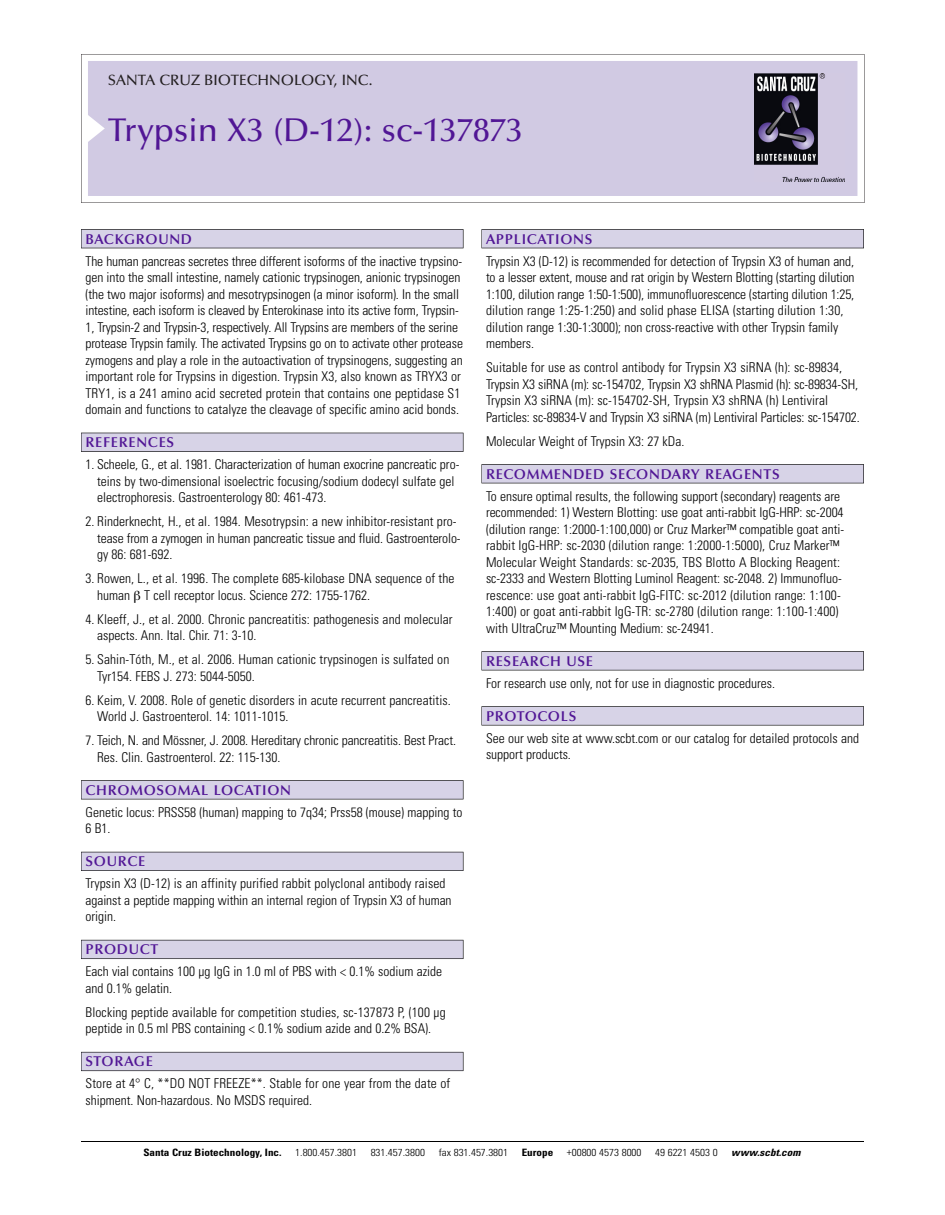
<style>
.page{position:relative;width:945px;height:1215px;background:#fff}
.page>*{position:absolute;margin:0;border:0;box-sizing:border-box;transform-origin:0 0}
.t1{font:500 33px "Optima";color:#511695}
.t2{font:500 15px "Optima";color:#231f20}
.t3{font:600 14.25px "Optima";letter-spacing:.05em;color:#511695}
.t4{font:300 condensed 13.5px/16.5px "Univers";color:#000}
.t5{font:300 condensed 10.2px "Univers";color:#000;scale:1.1 1}
.t6{font:700 condensed 10.2px "Univers";color:#000;scale:1.1 1}
.t7{font:italic 700 condensed 10.2px "Univers";letter-spacing:.005em;color:#000;scale:1.1 1}
</style>
<div class="page">
<svg style="left:81px;top:54px;width:783px;height:149px"></svg>
<div style="left:88px;top:61px;width:769px;height:135px;background:#d1cae3"></div>
<img style="left:755px;top:74px;width:90px;height:108px">
<div style="left:81px;top:229px;width:382px;height:19px;background:#525156"></div>
<div style="left:81px;top:230px;width:382px;height:18px;background:#d7d3e7"></div>
<div style="left:81px;top:433px;width:382px;height:19px;background:#515055"></div>
<div style="left:81px;top:433px;width:382px;height:18px;background:#d7d3e7"></div>
<div style="left:81px;top:780px;width:382px;height:19px;background:#545357"></div>
<div style="left:81px;top:781px;width:382px;height:18px;background:#d7d3e7"></div>
<div style="left:81px;top:852px;width:382px;height:19px;background:#54535a"></div>
<div style="left:81px;top:852px;width:382px;height:18px;background:#d7d3e7"></div>
<div style="left:81px;top:940px;width:382px;height:19px;background:#5b5a62"></div>
<div style="left:81px;top:940px;width:382px;height:18px;background:#d7d3e7"></div>
<div style="left:81px;top:1052px;width:382px;height:19px;background:#66646e"></div>
<div style="left:81px;top:1052px;width:382px;height:18px;background:#d7d3e7"></div>
<div style="left:482px;top:229px;width:382px;height:19px;background:#525156"></div>
<div style="left:482px;top:230px;width:381px;height:18px;background:#d7d3e7"></div>
<div style="left:482px;top:464px;width:382px;height:19px;background:#525155"></div>
<div style="left:482px;top:465px;width:381px;height:18px;background:#d7d3e7"></div>
<div style="left:482px;top:651px;width:382px;height:19px;background:#545357"></div>
<div style="left:482px;top:652px;width:381px;height:18px;background:#d7d3e7"></div>
<div style="left:482px;top:706px;width:382px;height:19px;background:#575759"></div>
<div style="left:482px;top:707px;width:381px;height:18px;background:#d7d3e7"></div>
<hr style="left:81px;top:1141px;width:783px;height:1px;background:#000">
<p class="t2" style="left:108px;top:74px;width:266px">SANTA CRUZ BIOTECHNOLOGY, INC.</p>
<h1 class="t1" style="left:108px;top:117px;width:416px">Trypsin X3 (D-12): sc-137873</h1>
<p class="t3" style="left:86px;top:233px;width:108px">BACKGROUND</p>
<p class="t4" style="left:86px;top:254px;width:379px">The human pancreas secretes three different isoforms of the inactive trypsino&shy;gen into the small intestine, namely cationic trypsinogen, anionic trypsinogen (the two major isoforms) and mesotrypsinogen (a minor isoform). In the small intestine, each isoform is cleaved by Enterokinase into its active form, Trypsin-1, Trypsin-2 and Trypsin-3, respectively. All Trypsins are members of the serine protease Trypsin family. The activated Trypsins go on to activate other protease zymogens and play a role in the autoactivation of trypsinogens, suggesting an important role for Trypsins in digestion. Trypsin X3, also known as TRYX3 or TRY1, is a 241 amino acid secreted protein that contains one peptidase S1 domain and functions to catalyze the cleavage of specific amino acid bonds.</p>
<p class="t3" style="left:86px;top:437px;width:90px">REFERENCES</p>
<p class="t4" style="left:97px;top:457px;width:364px;text-indent:-12px">1. Scheele, G., et al. 1981. Characterization of human exocrine pancreatic pro&shy;teins by two-dimensional isoelectric focusing/sodium dodecyl sulfate gel electrophoresis. Gastroenterology 80: 461-473.</p>
<p class="t4" style="left:97px;top:514px;width:365px;text-indent:-12px">2. Rinderknecht, H., et al. 1984. Mesotrypsin: a new inhibitor-resistant pro&shy;tease from a zymogen in human pancreatic tissue and fluid. Gastroenterolo&shy;gy 86: 681-692.</p>
<p class="t4" style="left:97px;top:571px;width:359px;text-indent:-12px">3. Rowen, L., et al. 1996. The complete 685-kilobase DNA sequence of the human T cell receptor locus. Science 272: 1755-1762.</p>
<p class="t4" style="left:97px;top:612px;width:357px;text-indent:-12px">4. Kleeff, J., et al. 2000. Chronic pancreatitis: pathogenesis and molecular aspects. Ann. Ital. Chir. 71: 3-10.</p>
<p class="t4" style="left:97px;top:652px;width:354px;text-indent:-12px">5. Sahin-Tóth, M., et al. 2006. Human cationic trypsinogen is sulfated on<br>Tyr154. FEBS J. 273: 5044-5050.</p>
<p class="t4" style="left:97px;top:693px;width:355px;text-indent:-12px">6. Keim, V. 2008. Role of genetic disorders in acute recurrent pancreatitis.<br>World J. Gastroenterol. 14: 1011-1015.</p>
<p class="t4" style="left:97px;top:733px;width:361px;text-indent:-12px">7. Teich, N. and Mössner, J. 2008. Hereditary chronic pancreatitis. Best Pract.<br>Res. Clin. Gastroenterol. 22: 115-130.</p>
<p class="t3" style="left:86px;top:784px;width:207px">CHROMOSOMAL LOCATION</p>
<p class="t4" style="left:86px;top:805px;width:378px">Genetic locus: PRSS58 (human) mapping to 7q34; Prss58 (mouse) mapping to<br>6 B1.</p>
<p class="t3" style="left:86px;top:856px;width:61px">SOURCE</p>
<p class="t4" style="left:86px;top:876px;width:368px">Trypsin X3 (D-12) is an affinity purified rabbit polyclonal antibody raised against a peptide mapping within an internal region of Trypsin X3 of human origin.</p>
<p class="t3" style="left:86px;top:944px;width:74px">PRODUCT</p>
<p class="t4" style="left:86px;top:964px;width:358px">Each vial contains 100 µg IgG in 1.0 ml of PBS with &lt; 0.1% sodium azide and 0.1% gelatin.</p>
<p class="t4" style="left:86px;top:1005px;width:362px">Blocking peptide available for competition studies, sc-137873 P, (100 µg peptide in 0.5 ml PBS containing &lt; 0.1% sodium azide and 0.2% BSA).</p>
<p class="t3" style="left:86px;top:1056px;width:69px">STORAGE</p>
<p class="t4" style="left:86px;top:1076px;width:366px">Store at 4° C, **DO NOT FREEZE**. Stable for one year from the date of shipment. Non-hazardous. No MSDS required.</p>
<p class="t3" style="left:486px;top:233px;width:108px">APPLICATIONS</p>
<p class="t4" style="left:486px;top:254px;width:370px">Trypsin X3 (D-12) is recommended for detection of Trypsin X3 of human and, to a lesser extent, mouse and rat origin by Western Blotting (starting dilution 1:100, dilution range 1:50-1:500), immunofluorescence (starting dilution 1:25, dilution range 1:25-1:250) and solid phase ELISA (starting dilution 1:30, dilution range 1:30-1:3000); non cross-reactive with other Trypsin family members.</p>
<p class="t4" style="left:486px;top:360px;width:375px">Suitable for use as control antibody for Trypsin X3 siRNA (h): sc-89834, Trypsin X3 siRNA (m): sc-154702, Trypsin X3 shRNA Plasmid (h): sc-89834-SH, Trypsin X3 siRNA (m): sc-154702-SH, Trypsin X3 shRNA (h) Lentiviral Particles: sc-89834-V and Trypsin X3 siRNA (m) Lentiviral Particles: sc-154702.</p>
<p class="t4" style="left:486px;top:434px;width:200px">Molecular Weight of Trypsin X3: 27 kDa.</p>
<p class="t3" style="left:486px;top:468px;width:295px">RECOMMENDED SECONDARY REAGENTS</p>
<p class="t4" style="left:486px;top:489px;width:360px">To ensure optimal results, the following support (secondary) reagents are recommended: 1) Western Blotting: use goat anti-rabbit IgG-HRP: sc-2004 (dilution range: 1:2000-1:100,000) or Cruz Marker™ compatible goat anti&shy;rabbit IgG-HRP: sc-2030 (dilution range: 1:2000-1:5000), Cruz Marker™ Molecular Weight Standards: sc-2035, TBS Blotto A Blocking Reagent: sc-2333 and Western Blotting Luminol Reagent: sc-2048. 2) Immunofluo&shy;rescence: use goat anti-rabbit IgG-FITC: sc-2012 (dilution range: 1:100- 1:400) or goat anti-rabbit IgG-TR: sc-2780 (dilution range: 1:100-1:400) with UltraCruz™ Mounting Medium: sc-24941.</p>
<p class="t3" style="left:486px;top:655px;width:109px">RESEARCH USE</p>
<p class="t4" style="left:486px;top:676px;width:290px">For research use only, not for use in diagnostic procedures.</p>
<p class="t3" style="left:486px;top:710px;width:92px">PROTOCOLS</p>
<p class="t4" style="left:486px;top:731px;width:375px">See our web site at www.scbt.com or our catalog for detailed protocols and support products.</p>
<p class="t6" style="left:143px;top:1148px;width:127px">Santa Cruz Biotechnology, Inc.</p>
<p class="t5" style="left:295px;top:1148px;width:58px">1.800.457.3801</p>
<p class="t5" style="left:371px;top:1148px;width:51px">831.457.3800</p>
<p class="t5" style="left:439px;top:1148px;width:65px">fax 831.457.3801</p>
<p class="t6" style="left:522px;top:1148px;width:30px">Europe</p>
<p class="t5" style="left:567px;top:1148px;width:69px">+00800 4573 8000</p>
<p class="t5" style="left:655px;top:1148px;width:58px">49 6221 4503 0</p>
<p class="t7" style="left:731px;top:1148px;width:64px">www.scbt.com</p>
</div>
